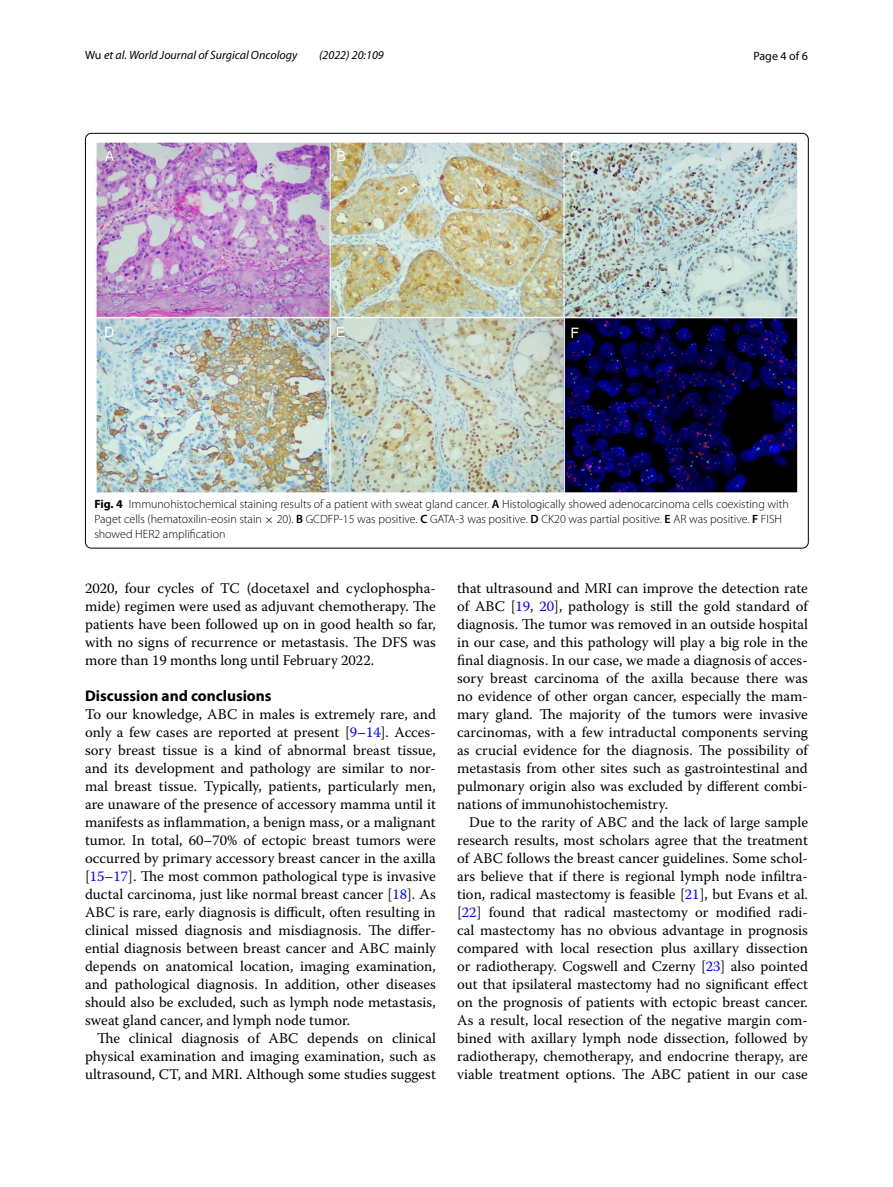
<style>
.page{position:relative;width:893px;height:1187px;background:#fff}
.page>*{position:absolute;margin:0;border:0;box-sizing:border-box;transform-origin:0 0}
.t1{font:700 15.45px "Myriad Pro";color:#000}
.t2{font:14.7px/18px "Warnock Pro";color:#000;text-align:justify}
.t3{font:300 12px/15px "Myriad Pro";color:#000}
.t4{font:italic 12px "Myriad Pro";color:#000}
.t5{font:12px "Myriad Pro";color:#000}
.s1{font-style:normal}
.s2{font-weight:700}
.s3{font-weight:600}
.s4{font-family:"MTSY";font-weight:400}
.s5{color:#00f}
</style>
<div class="page">
<img style="left:97px;top:142px;width:700px;height:351px">
<p class="t4" style="left:85px;top:48px;width:214px"><span class="s1">Wu</span> et al. World Journal of Surgical Oncology</p>
<p class="t4" style="left:319px;top:48px;width:66px">(2022) 20:109</p>
<p class="t5" style="left:753px;top:48px;width:56px">Page 4 of 6</p>
<p class="t3" style="left:94px;top:497px;width:696px"><span class="s2">Fig. 4</span> Immunohistochemical staining results of a patient with sweat gland cancer. <span class="s3">A</span> Histologically showed adenocarcinoma cells coexisting with<br>Paget cells (hematoxilin-eosin stain <span class="s4">×</span> 20). <span class="s3">B</span> GCDFP-15 was positive. <span class="s3">C</span> GATA-3 was positive. <span class="s3">D</span> CK20 was partial positive. <span class="s3">E</span> AR was positive. <span class="s3">F</span> FISH showed HER2 amplification</p>
<p class="t2" style="left:85px;top:579px;width:352px">2020, four cycles of TC (docetaxel and cyclophospha&shy;mide) regimen were used as adjuvant chemotherapy. The patients have been followed up on in good health so far, with no signs of recurrence or metastasis. The DFS was more than 19 months long until February 2022.</p>
<p class="t1" style="left:85px;top:686px;width:188px">Discussion and conclusions</p>
<p class="t2" style="left:85px;top:705px;width:352px">To our knowledge, ABC in males is extremely rare, and only a few cases are reported at present [<span class="s5">9</span>–<span class="s5">14</span>]. Acces&shy;sory breast tissue is a kind of abnormal breast tissue, and its development and pathology are similar to nor&shy;mal breast tissue. Typically, patients, particularly men, are unaware of the presence of accessory mamma until it manifests as inflammation, a benign mass, or a malignant tumor. In total, 60–70% of ectopic breast tumors were occurred by primary accessory breast cancer in the axilla [<span class="s5">15</span>–<span class="s5">17</span>]. The most common pathological type is invasive ductal carcinoma, just like normal breast cancer [<span class="s5">18</span>]. As ABC is rare, early diagnosis is difficult, often resulting in clinical missed diagnosis and misdiagnosis. The differ&shy;ential diagnosis between breast cancer and ABC mainly depends on anatomical location, imaging examination, and pathological diagnosis. In addition, other diseases should also be excluded, such as lymph node metastasis, sweat gland cancer, and lymph node tumor.</p>
<p class="t2" style="left:85px;top:1029px;width:352px;text-indent:12px">The clinical diagnosis of ABC depends on clinical physical examination and imaging examination, such as ultrasound, CT, and MRI. Although some studies suggest</p>
<p class="t2" style="left:457px;top:579px;width:352px">that ultrasound and MRI can improve the detection rate of ABC [<span class="s5">19</span>, <span class="s5">20</span>], pathology is still the gold standard of diagnosis. The tumor was removed in an outside hospital in our case, and this pathology will play a big role in the final diagnosis. In our case, we made a diagnosis of acces&shy;sory breast carcinoma of the axilla because there was no evidence of other organ cancer, especially the mam&shy;mary gland. The majority of the tumors were invasive carcinomas, with a few intraductal components serving as crucial evidence for the diagnosis. The possibility of metastasis from other sites such as gastrointestinal and pulmonary origin also was excluded by different combi&shy;nations of immunohistochemistry.</p>
<p class="t2" style="left:457px;top:813px;width:352px;text-indent:12px">Due to the rarity of ABC and the lack of large sample research results, most scholars agree that the treatment of ABC follows the breast cancer guidelines. Some schol&shy;ars believe that if there is regional lymph node infiltra&shy;tion, radical mastectomy is feasible [<span class="s5">21</span>], but Evans et al. [<span class="s5">22</span>] found that radical mastectomy or modified radi&shy;cal mastectomy has no obvious advantage in prognosis compared with local resection plus axillary dissection or radiotherapy. Cogswell and Czerny [<span class="s5">23</span>] also pointed out that ipsilateral mastectomy had no significant effect on the prognosis of patients with ectopic breast cancer.<br>As a result, local resection of the negative margin com&shy;bined with axillary lymph node dissection, followed by radiotherapy, chemotherapy, and endocrine therapy, are viable treatment options. The ABC patient in our case</p>
</div>
